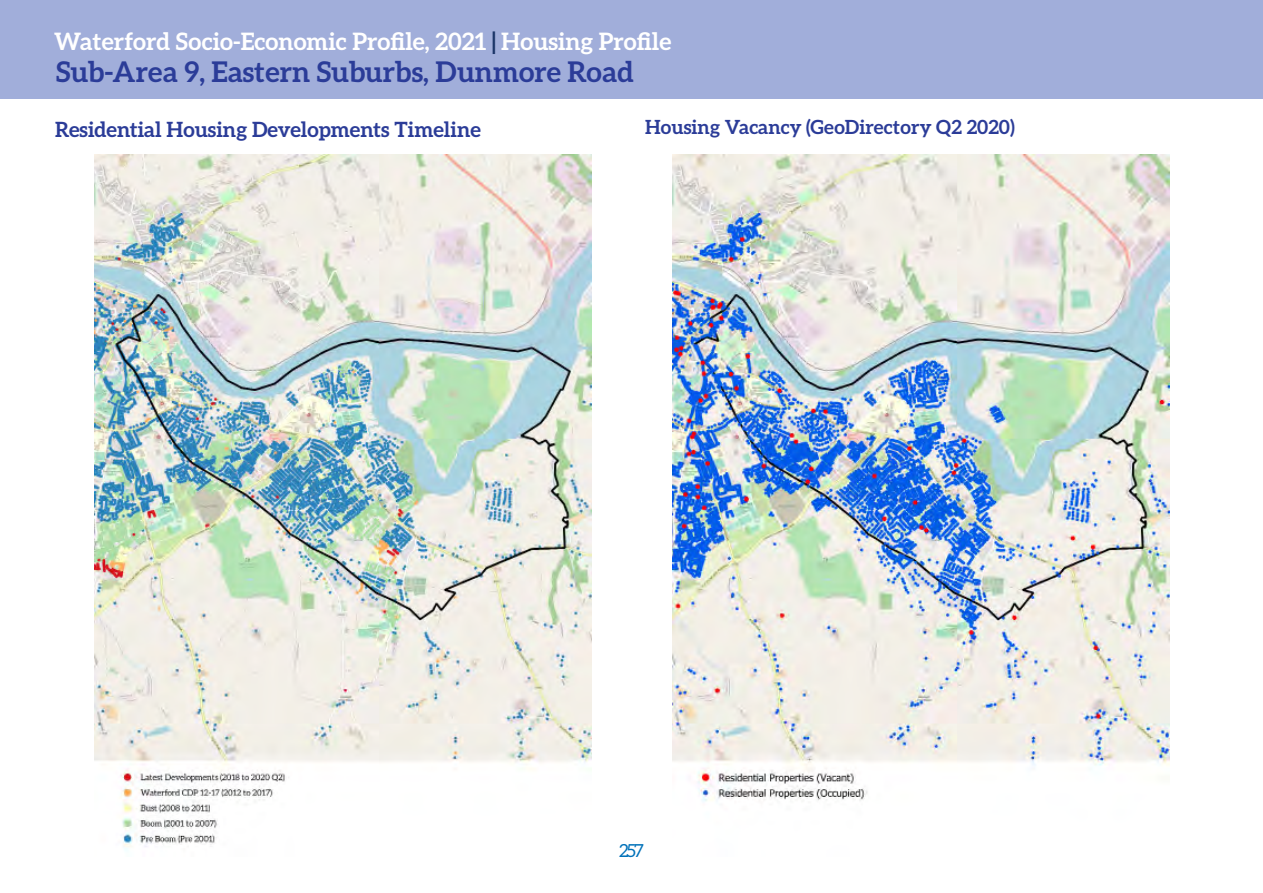
<style>
.page{position:relative;width:1263px;height:893px;background:#fff}
.page>*{position:absolute;margin:0;border:0;box-sizing:border-box;transform-origin:0 0}
.t1{font:700 28.5px "Aleo";color:#2b3c98}
.t2{font:700 24px "Aleo";color:#fff}
.t3{font:700 21px "Aleo";color:#2b3c98}
.t4{font:700 19.5px "Aleo";color:#2b3c98}
.t5{font:18px "Aleo";color:#0071b9}
.s1{color:#1b3668}
</style>
<div class="page">
<div style="left:0;top:0;width:1263px;height:99px;background:#a1aeda"></div>
<img style="left:95px;top:154px;width:497px;height:697px">
<img style="left:672px;top:154px;width:497px;height:648px">
<p class="t2" style="left:54px;top:27px;width:619px">Waterford Socio-Economic Profile, 2021 <span class="s1">|</span> Housing Profile</p>
<p class="t1" style="left:56px;top:55px;width:579px">Sub-Area 9, Eastern Suburbs, Dunmore Road</p>
<p class="t3" style="left:55px;top:117px;width:427px">Residential Housing Developments Timeline</p>
<p class="t4" style="left:645px;top:116px;width:371px">Housing Vacancy (GeoDirectory Q2 2020)</p>
<p class="t5" style="left:619px;top:841px;width:26px">257</p>
</div>
